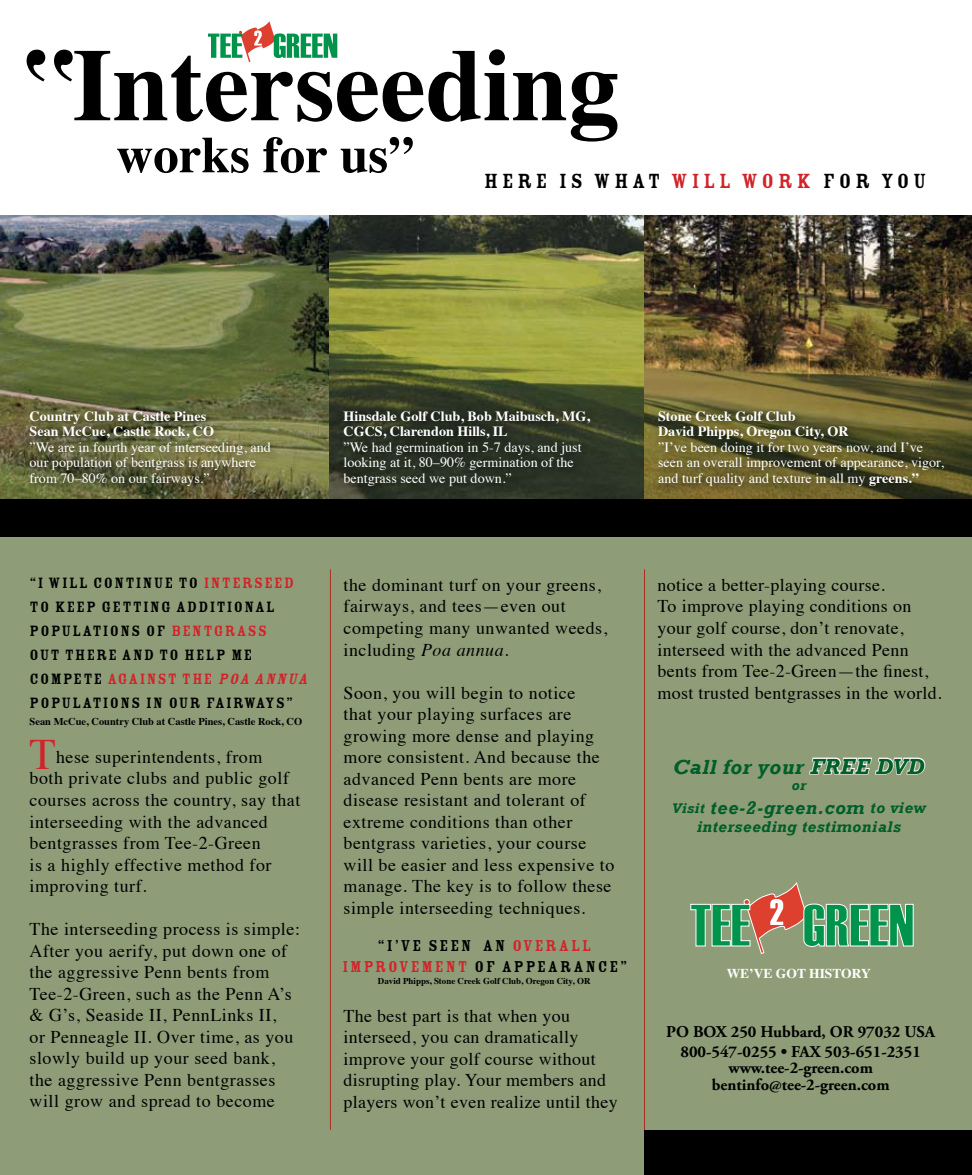
<style>
.page{position:relative;width:972px;height:1175px;background:#fff}
.page>*{position:absolute;margin:0;border:0;box-sizing:border-box;transform-origin:0 0}
.t1{font:700 102.6px "Times";color:#000}
.t2{font:700 51.15px "Times";color:#000}
.t3{font:43.35px "Times";color:#d2232a}
.t4{font:22.5px "Rosewood Fill";letter-spacing:.17em;color:#000}
.t5{font:italic 700 21px "Rockwell";letter-spacing:.025em;color:#005e28}
.t6{font:italic 700 18.75px "Rockwell";letter-spacing:.03em;color:#005e28}
.t7{font:18px/21.6px "Times";letter-spacing:.03em;color:#000}
.t8{font:17.25px/20.7px "Rosewood Fill";letter-spacing:.11em;color:#000;text-align:center}
.t9{font:16.5px/23.9px "Rosewood Fill";letter-spacing:.08em;color:#000}
.t10{font:700 16.5px/19.8px "Adobe Garamond Pro";color:#000;text-align:center}
.t11{font:italic 700 15.9px "Rockwell";letter-spacing:.03em;color:#005e28}
.t12{font:italic 700 14.4px "Rockwell";color:#005e28}
.t13{font:14.1px/15.6px "Times";color:#fff}
.t14{font:700 14.1px/15.6px "Times";color:#fff}
.t15{font:700 13.5px "Times";color:#fff}
.t16{font:700 10.5px "Times";color:#000}
.t17{font:700 9px "Times";color:#000}
.s1{color:#d2232a}
.s2{font-weight:700}
.s3{font-style:italic;color:#d2232a}
.s4{font-style:italic}
.s5{font-size:22.5px}
.s6{font-size:14.4px}
.s7{font-size:15.9px}
</style>
<div class="page">
<svg style="left:27px;top:50px;width:46px;height:31px"></svg>
<img style="left:644px;top:215px;width:328px;height:284px">
<div style="left:0;top:530px;width:972px;height:644px;background:#8e9d78"></div>
<img style="left:0;top:215px;width:330px;height:284px">
<hr style="left:330px;top:569px;width:1px;height:560px;background:#ac2f22">
<svg style="left:690px;top:882px;width:224px;height:72px"></svg>
<svg style="left:809px;top:757px;width:117px;height:18px"></svg>
<img style="left:330px;top:215px;width:314px;height:284px">
<div style="left:0;top:499px;width:972px;height:37px;background:#000"></div>
<hr style="left:644px;top:569px;width:1px;height:605px;background:#ac2f22">
<div style="left:644px;top:1130px;width:328px;height:44px;background:#000"></div>
<div style="left:652px;top:405px;width:301px;height:90px;background:#000;opacity:.6"></div>
<div style="left:337px;top:405px;width:262px;height:90px;background:#000;opacity:.6"></div>
<div style="left:24px;top:405px;width:255px;height:90px;background:#000;opacity:.6"></div>
<svg style="left:208px;top:21px;width:129px;height:41px"></svg>
<h1 class="t1" style="left:73px;top:-13px;width:549px">Interseeding</h1>
<h2 class="t2" style="left:116px;top:106px;width:299px">works for us”</h2>
<p class="t4" style="left:484px;top:168px;width:443px">HERE IS WHAT <span class="s1">WILL WORK</span> FOR YOU</p>
<p class="t14" style="left:30px;top:406px;width:186px">Country Club at Castle Pines<br>Sean McCue, Castle Rock, CO</p>
<p class="t13" style="left:30px;top:438px;width:243px">”We are in fourth year of interseeding, and our population of bentgrass is anywhere from 70–80% on our fairways.”</p>
<p class="t14" style="left:344px;top:406px;width:248px">Hinsdale Golf Club, Bob Maibusch, MG,<br>CGCS, Clarendon Hills, IL</p>
<p class="t13" style="left:344px;top:438px;width:240px">”We had germination in 5-7 days, and just looking at it, 80–90% germination of the bentgrass seed we put down.”</p>
<p class="t14" style="left:658px;top:406px;width:192px">Stone Creek Golf Club<br>David Phipps, Oregon City, OR</p>
<p class="t13" style="left:658px;top:438px;width:287px">”I’ve been doing it for two years now, and I’ve seen an overall improvement of appearance, vigor, and turf quality and texture in all my <span class="s2">greens.”</span></p>
<p class="t9" style="left:30px;top:571px;width:283px">“I WILL CONTINUE TO <span class="s1">INTERSEED<br></span>TO KEEP GETTING ADDITIONAL<br>POPULATIONS OF <span class="s1">BENTGRASS<br></span>OUT THERE AND TO HELP ME<br>COMPETE <span class="s1">AGAINST THE</span> <span class="s3">poa annua<br></span>POPULATIONS IN OUR FAIRWAYS”</p>
<p class="t16" style="left:30px;top:711px;width:274px">Sean McCue, Country Club at Castle Pines, Castle Rock, CO</p>
<h3 class="t3" style="left:30px;top:713px;width:28px">T</h3>
<p class="t7" style="left:30px;top:744px;width:272px;text-indent:26px">hese superintendents, from<br>both private clubs and public golf courses across the country, say that interseeding with the advanced bentgrasses from Tee-2-Green<br>is a highly effective method for improving turf.</p>
<p class="t7" style="left:30px;top:916px;width:272px">The interseeding process is simple:<br>After you aerify, put down one of the aggressive Penn bents from<br>Tee-2-Green, such as the Penn A’s &amp; G’s, Seaside II, PennLinks II,<br>or Penneagle II. Over time, as you slowly build up your seed bank, the aggressive Penn bentgrasses will grow and spread to become</p>
<p class="t7" style="left:344px;top:572px;width:265px">the dominant turf on your greens, fairways, and tees—even out competing many unwanted weeds, including <span class="s4">Poa annua</span>.</p>
<p class="t7" style="left:344px;top:680px;width:272px">Soon, you will begin to notice<br>that your playing surfaces are growing more dense and playing more consistent. And because the advanced Penn bents are more disease resistant and tolerant of extreme conditions than other bentgrass varieties, your course will be easier and less expensive to manage. The key is to follow these simple interseeding techniques.</p>
<p class="t8" style="left:342px;top:935px;width:286px">“I’VE SEEN AN <span class="s1">OVERALL<br>IMPROVEMENT</span> OF APPEARANCE”</p>
<p class="t17" style="left:378px;top:972px;width:214px">David Phipps, Stone Creek Golf Club, Oregon City, OR</p>
<p class="t7" style="left:344px;top:1003px;width:276px">The best part is that when you interseed, you can dramatically improve your golf course without disrupting play. Your members and players won’t even realize until they</p>
<p class="t7" style="left:657px;top:572px;width:286px">notice a better-playing course.<br>To improve playing conditions on your golf course, don’t renovate, interseed with the advanced Penn bents from Tee-2-Green—the finest, most trusted bentgrasses in the world.</p>
<p class="t5" style="left:673px;top:754px;width:253px">Call for your <span class="s5">FREE DVD</span></p>
<p class="t12" style="left:791px;top:776px;width:16px">or</p>
<p class="t6" style="left:672px;top:796px;width:255px"><span class="s6">Visit</span> tee-2-green.com <span class="s7">to view</span></p>
<p class="t11" style="left:697px;top:817px;width:206px">interseeding testimonials</p>
<p class="t15" style="left:727px;top:960px;width:146px">WE’VE GOT HISTORY</p>
<p class="t10" style="left:666px;top:1022px;width:270px">PO BOX 250 Hubbard, OR 97032 USA<br>800-547-0255 • FAX 503-651-2351</p>
<p class="t10" style="left:712px;top:1059px;width:179px;line-height:16.5px">www.tee-2-green.com bentinfo@tee-2-green.com</p>
</div>
